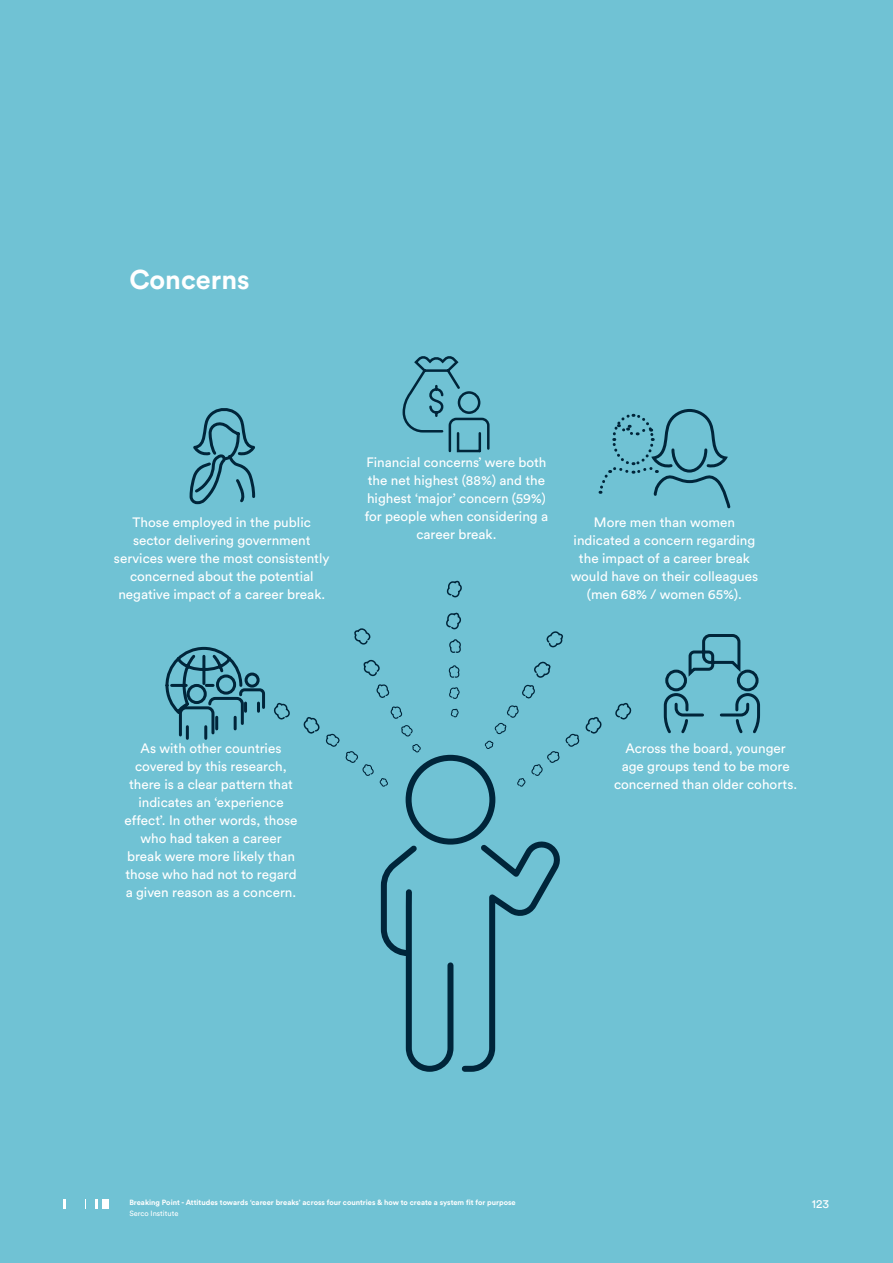
<style>
.page{position:relative;width:893px;height:1263px;background:#70c2d4}
.page>*{position:absolute;margin:0;border:0;box-sizing:border-box;transform-origin:0 0}
.t1{font:700 27px "Circular Std";color:#fff}
.t2{font:13.5px/18px "Circular Std";color:#fff;text-align:center}
.t3{font:12px "Circular Std";color:#fff}
.t4{font:700 7.5px "Circular Std";color:#fff}
.t5{font:7.5px "Circular Std";color:#fff}
</style>
<div class="page">
<svg style="left:390px;top:706px;width:31px;height:46px"></svg>
<svg style="left:376px;top:684px;width:14px;height:14px"></svg>
<svg style="left:363px;top:659px;width:17px;height:18px"></svg>
<svg style="left:354px;top:628px;width:17px;height:17px"></svg>
<svg style="left:534px;top:661px;width:17px;height:17px"></svg>
<svg style="left:546px;top:631px;width:17px;height:17px"></svg>
<svg style="left:450px;top:708px;width:9px;height:10px"></svg>
<svg style="left:449px;top:687px;width:11px;height:12px"></svg>
<svg style="left:449px;top:665px;width:11px;height:13px"></svg>
<svg style="left:449px;top:639px;width:12px;height:14px"></svg>
<svg style="left:446px;top:612px;width:15px;height:18px"></svg>
<svg style="left:446px;top:580px;width:16px;height:18px"></svg>
<svg style="left:485px;top:684px;width:117px;height:68px"></svg>
<svg style="left:616px;top:702px;width:15px;height:17px"></svg>
<svg style="left:304px;top:717px;width:69px;height:59px"></svg>
<svg style="left:274px;top:702px;width:16px;height:17px"></svg>
<svg style="left:379px;top:752px;width:181px;height:320px"></svg>
<svg style="left:402px;top:356px;width:88px;height:97px"></svg>
<svg style="left:663px;top:634px;width:97px;height:100px"></svg>
<svg style="left:189px;top:408px;width:67px;height:97px"></svg>
<svg style="left:598px;top:409px;width:133px;height:100px"></svg>
<svg style="left:165px;top:646px;width:100px;height:94px"></svg>
<div style="left:102px;top:1199px;width:6px;height:10px;background:#fff"></div>
<svg style="left:95px;top:1199px;width:3px;height:10px"></svg>
<svg style="left:64px;top:1199px;width:2px;height:10px"></svg>
<h1 class="t1" style="left:129px;top:267px;width:122px">Concerns</h1>
<p class="t2" style="left:365px;top:454px;width:185px">Financial concerns’ were both the net highest (88%) and the highest ‘major’ concern (59%) for people when considering a career break.</p>
<p class="t2" style="left:114px;top:514px;width:217px">Those employed in the public sector delivering government services were the most consistently concerned about the potential negative impact of a career break.</p>
<p class="t2" style="left:571px;top:514px;width:189px">More men than women indicated a concern regarding the impact of a career break would have on their colleagues (men 68% / women 65%).</p>
<p class="t2" style="left:125px;top:740px;width:174px">As with other countries covered by this research, there is a clear pattern that indicates an ‘experience effect’. In other words, those who had taken a career break were more likely than those who had not to regard a given reason as a concern.</p>
<p class="t2" style="left:614px;top:740px;width:185px">Across the board, younger age groups tend to be more concerned than older cohorts.</p>
<p class="t4" style="left:129px;top:1200px;width:388px">Breaking Point - Attitudes towards ‘career breaks’ across four countries &amp; how to create a system fit for purpose</p>
<p class="t3" style="left:812px;top:1198px;width:19px">123</p>
<p class="t5" style="left:129px;top:1209px;width:51px">Serco Institute</p>
</div>
